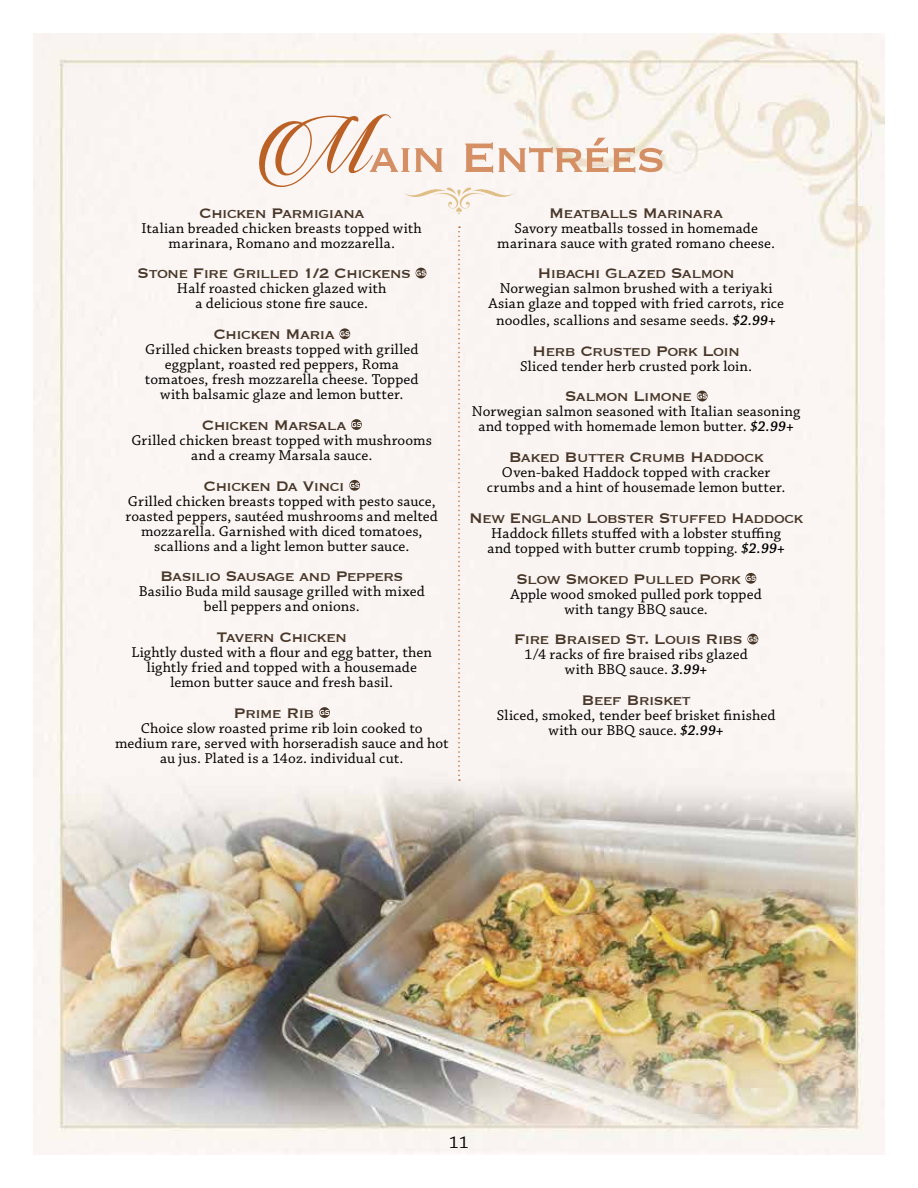
<style>
.page{position:relative;width:918px;height:1188px;background:#fff}
.page>*{position:absolute;margin:0;border:0;box-sizing:border-box;transform-origin:0 0}
.t1{font:54px "Copperplate";letter-spacing:-.05em;color:#d58f64}
.t2{font:18px "Copperplate";letter-spacing:-.045em;color:#483729}
.t3{font:18px "Chaparral Pro Capt";color:#000}
.t4{font:15px/15px "Chaparral Pro Capt";letter-spacing:.01em;color:#000;text-align:center}
.s1{font-family:"Candlescript Pro";font-size:95.7px;color:#bb6125}
.s2{font-family:"Chaparral Pro";font-weight:600;font-style:italic}
</style>
<div class="page">
<img style="left:34px;top:34px;width:850px;height:1120px">
<svg style="left:416px;top:268px;width:10px;height:10px"></svg>
<svg style="left:339px;top:328px;width:11px;height:11px"></svg>
<svg style="left:351px;top:419px;width:11px;height:11px"></svg>
<svg style="left:349px;top:480px;width:11px;height:11px"></svg>
<svg style="left:319px;top:707px;width:11px;height:11px"></svg>
<svg style="left:697px;top:391px;width:11px;height:10px"></svg>
<svg style="left:746px;top:573px;width:10px;height:11px"></svg>
<svg style="left:748px;top:634px;width:10px;height:10px"></svg>
<svg style="left:458px;top:226px;width:2px;height:555px"></svg>
<svg style="left:403px;top:184px;width:112px;height:30px"></svg>
<h1 class="t1" style="left:252px;top:122px;width:416px"><span class="s1">M</span>ain Entrées</h1>
<p class="t2" style="left:199px;top:201px;width:167px">Chicken Parmigiana</p>
<p class="t4" style="left:142px;top:221px;width:282px">Italian breaded chicken breasts topped with marinara, Romano and mozzarella.</p>
<p class="t2" style="left:137px;top:262px;width:275px">Stone Fire Grilled 1/2 Chickens</p>
<p class="t4" style="left:177px;top:282px;width:211px">Half roasted chicken glazed with a delicious stone fire sauce.</p>
<p class="t2" style="left:213px;top:323px;width:123px">Chicken Maria</p>
<p class="t4" style="left:145px;top:342px;width:275px">Grilled chicken breasts topped with grilled eggplant, roasted red peppers, Roma tomatoes, fresh mozzarella cheese. Topped with balsamic glaze and lemon butter.</p>
<p class="t2" style="left:202px;top:413px;width:146px">Chicken Marsala</p>
<p class="t4" style="left:131px;top:433px;width:302px">Grilled chicken breast topped with mushrooms and a creamy Marsala sauce.</p>
<p class="t2" style="left:204px;top:474px;width:143px">Chicken Da Vinci</p>
<p class="t4" style="left:126px;top:494px;width:314px">Grilled chicken breasts topped with pesto sauce, roasted peppers, sautéed mushrooms and melted mozzarella. Garnished with diced tomatoes, scallions and a light lemon butter sauce.</p>
<p class="t2" style="left:160px;top:565px;width:245px">Basilio Sausage and Peppers</p>
<p class="t4" style="left:139px;top:585px;width:288px">Basilio Buda mild sausage grilled with mixed bell peppers and onions.</p>
<p class="t2" style="left:217px;top:626px;width:132px">Tavern Chicken</p>
<p class="t4" style="left:131px;top:645px;width:302px">Lightly dusted with a flour and egg batter, then lightly fried and topped with a housemade lemon butter sauce and fresh basil.</p>
<p class="t2" style="left:234px;top:701px;width:82px">Prime Rib</p>
<p class="t4" style="left:115px;top:721px;width:335px">Choice slow roasted prime rib loin cooked to medium rare, served with horseradish sauce and hot au jus. Plated is a 14oz. individual cut.</p>
<p class="t2" style="left:549px;top:201px;width:175px">Meatballs Marinara</p>
<p class="t4" style="left:497px;top:221px;width:279px">Savory meatballs tossed in homemade marinara sauce with grated romano cheese.</p>
<p class="t2" style="left:538px;top:262px;width:199px">Hibachi Glazed Salmon</p>
<p class="t4" style="left:488px;top:282px;width:297px">Norwegian salmon brushed with a teriyaki<br>Asian glaze and topped with fried carrots, rice</p>
<p class="t4" style="left:496px;top:313px;width:281px">noodles, scallions and sesame seeds. <span class="s2">$2.99+</span></p>
<p class="t2" style="left:532px;top:339px;width:209px">Herb Crusted Pork Loin</p>
<p class="t4" style="left:520px;top:359px;width:233px">Sliced tender herb crusted pork loin.</p>
<p class="t2" style="left:565px;top:385px;width:129px">Salmon Limone</p>
<p class="t4" style="left:472px;top:405px;width:330px">Norwegian salmon seasoned with Italian seasoning and topped with homemade lemon butter. <span class="s2">$2.99+</span></p>
<p class="t2" style="left:509px;top:446px;width:257px">Baked Butter Crumb Haddock</p>
<p class="t4" style="left:487px;top:465px;width:300px">Oven-baked Haddock topped with cracker crumbs and a hint of housemade lemon butter.</p>
<p class="t2" style="left:469px;top:506px;width:336px">New England Lobster Stuffed Haddock</p>
<p class="t4" style="left:487px;top:526px;width:299px;text-align:left">Haddock fillets stuffed with a lobster stuffing and topped with butter crumb topping. <span class="s2">$2.99+</span></p>
<p class="t2" style="left:516px;top:567px;width:226px">Slow Smoked Pulled Pork</p>
<p class="t4" style="left:511px;top:587px;width:253px">Apple wood smoked pulled pork topped with tangy BBQ sauce.</p>
<p class="t2" style="left:514px;top:628px;width:230px">Fire Braised St. Louis Ribs</p>
<p class="t4" style="left:524px;top:648px;width:225px">1/4 racks of fire braised ribs glazed with BBQ sauce. <span class="s2">3.99+</span></p>
<p class="t2" style="left:581px;top:689px;width:111px">Beef Brisket</p>
<p class="t4" style="left:497px;top:708px;width:280px">Sliced, smoked, tender beef brisket finished with our BBQ sauce. <span class="s2">$2.99+</span></p>
<p class="t3" style="left:449px;top:1132px;width:21px">11</p>
</div>
